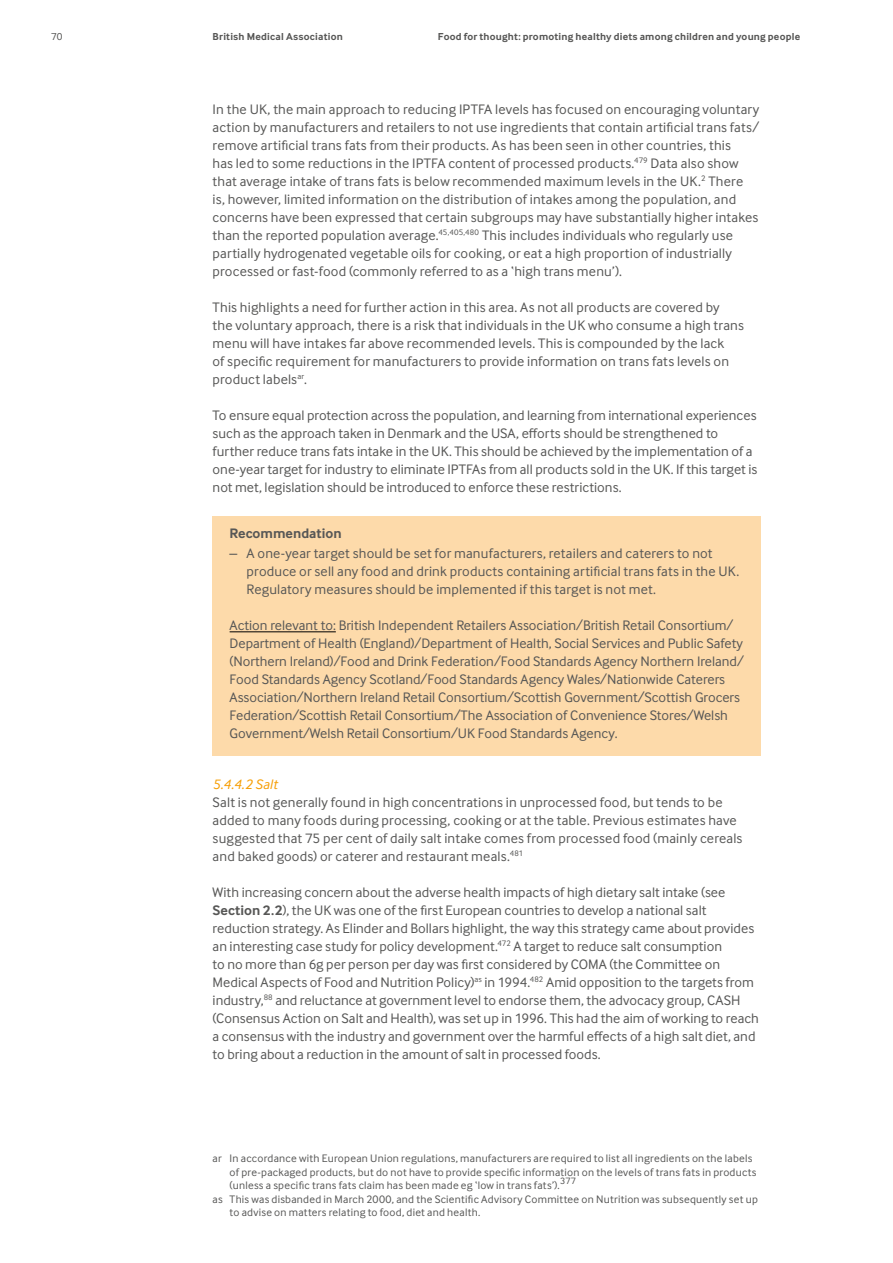
<style>
.page{position:relative;width:893px;height:1263px;background:#fff}
.page>*{position:absolute;margin:0;border:0;box-sizing:border-box;transform-origin:0 0}
.t1{font:14.25px/18px "Inter Face";letter-spacing:.005em;color:#575756}
.t2{font:700 14.25px "Inter Face";color:#575756}
.t3{font:italic 14.25px "Inter Face";color:#f69f07}
.t4{font:11.25px/13.5px "Inter Face";letter-spacing:.02em;color:#575756}
.t5{font:700 10.5px "Inter Face";letter-spacing:.02em;color:#575756}
.t6{font:10.5px "Inter Face";color:#575756}
.t7{font:9.6px "Inter Face";color:#575756}
.s1{font-weight:700}
</style>
<div class="page">
<div style="left:213px;top:516px;width:548px;height:239px;background:#fddaaa"></div>
<hr style="left:230px;top:631px;width:106px;height:1px;background:#000">
<p class="t6" style="left:51px;top:31px;width:13px">70</p>
<p class="t5" style="left:213px;top:30px;width:132px">British Medical Association</p>
<p class="t5" style="left:438px;top:30px;width:364px">Food for thought: promoting healthy diets among children and young people</p>
<p class="t1" style="left:213px;top:100px;width:548px">In the UK, the main approach to reducing IPTFA levels has focused on encouraging voluntary action by manufacturers and retailers to not use ingredients that contain artificial trans fats/ remove artificial trans fats from their products. As has been seen in other countries, this<br>has led to some reductions in the IPTFA content of processed products.<sup>479</sup> Data also show that average intake of trans fats is below recommended maximum levels in the UK.<sup>2</sup> There<br>is, however, limited information on the distribution of intakes among the population, and concerns have been expressed that certain subgroups may have substantially higher intakes than the reported population average.<sup>45,405,480</sup> This includes individuals who regularly use partially hydrogenated vegetable oils for cooking, or eat a high proportion of industrially processed or fast-food (commonly referred to as a ‘high trans menu’).</p>
<p class="t1" style="left:213px;top:298px;width:533px">This highlights a need for further action in this area. As not all products are covered by<br>the voluntary approach, there is a risk that individuals in the UK who consume a high trans menu will have intakes far above recommended levels. This is compounded by the lack<br>of specific requirement for manufacturers to provide information on trans fats levels on product labels<sup>ar</sup>.</p>
<p class="t1" style="left:213px;top:406px;width:546px">To ensure equal protection across the population, and learning from international experiences such as the approach taken in Denmark and the USA, efforts should be strengthened to further reduce trans fats intake in the UK. This should be achieved by the implementation of a one-year target for industry to eliminate IPTFAs from all products sold in the UK. If this target is not met, legislation should be introduced to enforce these restrictions.</p>
<p class="t2" style="left:230px;top:525px;width:114px">Recommendation</p>
<p class="t1" style="left:247px;top:544px;width:494px;text-indent:-17px">– A one-year target should be set for manufacturers, retailers and caterers to not produce or sell any food and drink products containing artificial trans fats in the UK.<br>Regulatory measures should be implemented if this target is not met.</p>
<p class="t1" style="left:230px;top:616px;width:516px">Action relevant to: British Independent Retailers Association/British Retail Consortium/ Department of Health (England)/Department of Health, Social Services and Public Safety (Northern Ireland)/Food and Drink Federation/Food Standards Agency Northern Ireland/ Food Standards Agency Scotland/Food Standards Agency Wales/Nationwide Caterers Association/Northern Ireland Retail Consortium/Scottish Government/Scottish Grocers Federation/Scottish Retail Consortium/The Association of Convenience Stores/Welsh Government/Welsh Retail Consortium/UK Food Standards Agency.</p>
<p class="t3" style="left:213px;top:776px;width:66px">5.4.4.2 Salt</p>
<p class="t1" style="left:213px;top:793px;width:531px">Salt is not generally found in high concentrations in unprocessed food, but tends to be added to many foods during processing, cooking or at the table. Previous estimates have suggested that 75 per cent of daily salt intake comes from processed food (mainly cereals and baked goods) or caterer and restaurant meals.<sup>481</sup></p>
<p class="t1" style="left:213px;top:883px;width:548px">With increasing concern about the adverse health impacts of high dietary salt intake (see <span class="s1">Section 2.2</span>), the UK was one of the first European countries to develop a national salt reduction strategy. As Elinder and Bollars highlight, the way this strategy came about provides an interesting case study for policy development.<sup>472</sup> A target to reduce salt consumption<br>to no more than 6g per person per day was first considered by COMA (the Committee on Medical Aspects of Food and Nutrition Policy)<sup>as</sup> in 1994.<sup>482</sup> Amid opposition to the targets from industry,<sup>88</sup> and reluctance at government level to endorse them, the advocacy group, CASH (Consensus Action on Salt and Health), was set up in 1996. This had the aim of working to reach a consensus with the industry and government over the harmful effects of a high salt diet, and to bring about a reduction in the amount of salt in processed foods.</p>
<p class="t4" style="left:230px;top:1152px;width:528px;text-indent:-17px">ar In accordance with European Union regulations, manufacturers are required to list all ingredients on the labels of pre-packaged products, but do not have to provide specific information on the levels of trans fats in products (unless a specific trans fats claim has been made eg ‘low in trans fats’).</p>
<p class="t7" style="left:560px;top:1175px;width:17px">377</p>
<p class="t4" style="left:230px;top:1192px;width:530px;text-indent:-17px">as This was disbanded in March 2000, and the Scientific Advisory Committee on Nutrition was subsequently set up to advise on matters relating to food, diet and health.</p>
</div>
